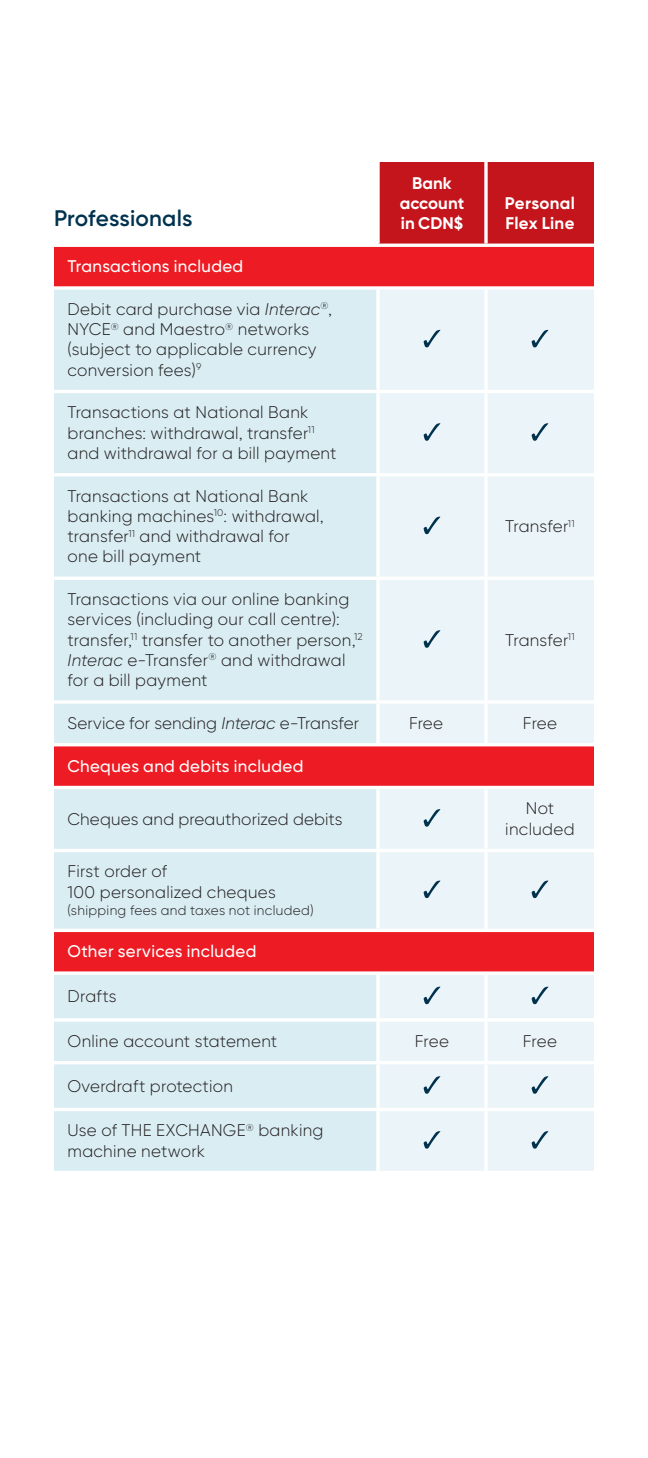
<style>
.page{position:relative;width:648px;height:1458px;background:#fff}
.page>*{position:absolute;margin:0;border:0;box-sizing:border-box;transform-origin:0 0}
.t1{font:600 22.5px "Gilroy BN";letter-spacing:.005em;color:#00324e}
.t2{font:300 16.88px/20.2px "Gilroy BN";letter-spacing:.015em;color:#231f20}
.t3{font:500 16.88px "Gilroy BN";letter-spacing:.02em;color:#fff}
.t4{font:700 16.88px/20.2px "Gilroy BN";letter-spacing:.005em;color:#fff;text-align:center}
.t5{font:300 13.5px "Gilroy BN";letter-spacing:.025em;color:#231f20}
.s1{font-style:italic}
</style>
<div class="page">
<div style="left:380px;top:162px;width:214px;height:82px;background:#c4151c"></div>
<div style="left:54px;top:245px;width:540px;height:43px;background:#ed1c24"></div>
<div style="left:54px;top:290px;width:322px;height:881px;background:#d9edf3"></div>
<div style="left:380px;top:290px;width:214px;height:881px;background:#ebf5f9"></div>
<svg style="left:54px;top:746px;width:540px;height:225px;background:#e5a2a8"></svg>
<svg style="left:54px;top:286px;width:324px;height:4px"></svg>
<svg style="left:378px;top:286px;width:108px;height:2px"></svg>
<hr style="left:376px;top:290px;width:4px;height:100px;background:#f8fbfd">
<svg style="left:486px;top:286px;width:108px;height:2px"></svg>
<hr style="left:484px;top:290px;width:4px;height:100px;background:#fff">
<hr style="left:54px;top:390px;width:324px;height:3px;background:#fff">
<hr style="left:378px;top:390px;width:108px;height:3px;background:#fff">
<hr style="left:376px;top:393px;width:4px;height:80px;background:#f8fbfd">
<hr style="left:486px;top:390px;width:108px;height:3px;background:#fff">
<hr style="left:484px;top:393px;width:4px;height:80px;background:#fff">
<hr style="left:54px;top:473px;width:324px;height:3px;background:#fff">
<hr style="left:378px;top:473px;width:108px;height:3px;background:#fff">
<hr style="left:376px;top:476px;width:4px;height:101px;background:#f8fbfd">
<hr style="left:486px;top:473px;width:108px;height:3px;background:#fff">
<hr style="left:484px;top:476px;width:4px;height:101px;background:#f8fbfd">
<hr style="left:54px;top:577px;width:324px;height:3px;background:#fff">
<hr style="left:378px;top:577px;width:108px;height:3px;background:#fff">
<hr style="left:486px;top:577px;width:108px;height:3px;background:#fff">
<hr style="left:484px;top:580px;width:4px;height:120px;background:#fff">
<hr style="left:54px;top:700px;width:324px;height:4px;background:#fff">
<hr style="left:378px;top:700px;width:108px;height:4px;background:#fff">
<hr style="left:486px;top:700px;width:108px;height:4px;background:#fff">
<hr style="left:484px;top:704px;width:4px;height:39px;background:#fff">
<hr style="left:54px;top:743px;width:324px;height:3px;background:#fff">
<hr style="left:378px;top:743px;width:108px;height:3px;background:#fff">
<hr style="left:486px;top:743px;width:108px;height:3px;background:#fff">
<hr style="left:54px;top:786px;width:324px;height:3px;background:#fff">
<hr style="left:378px;top:786px;width:108px;height:3px;background:#fff">
<hr style="left:376px;top:789px;width:4px;height:60px;background:#f8fbfd">
<hr style="left:486px;top:786px;width:108px;height:3px;background:#fff">
<hr style="left:484px;top:789px;width:4px;height:60px;background:#fff">
<hr style="left:54px;top:849px;width:324px;height:3px;background:#fff">
<hr style="left:378px;top:849px;width:108px;height:3px;background:#fff">
<hr style="left:376px;top:852px;width:4px;height:77px;background:#f8fbfd">
<hr style="left:486px;top:849px;width:108px;height:3px;background:#fff">
<hr style="left:484px;top:852px;width:4px;height:77px;background:#fff">
<hr style="left:54px;top:929px;width:324px;height:3px;background:#fff">
<hr style="left:378px;top:929px;width:108px;height:3px;background:#fff">
<hr style="left:486px;top:929px;width:108px;height:3px;background:#fff">
<svg style="left:54px;top:971px;width:324px;height:4px"></svg>
<svg style="left:378px;top:971px;width:108px;height:4px"></svg>
<svg style="left:486px;top:971px;width:108px;height:4px"></svg>
<hr style="left:484px;top:975px;width:4px;height:43px;background:#fff">
<hr style="left:54px;top:1018px;width:324px;height:4px;background:#fff">
<hr style="left:378px;top:1018px;width:108px;height:4px;background:#fff">
<hr style="left:486px;top:1018px;width:108px;height:4px;background:#fff">
<hr style="left:484px;top:1022px;width:4px;height:39px;background:#fff">
<hr style="left:54px;top:1061px;width:324px;height:3px;background:#fff">
<hr style="left:378px;top:1061px;width:108px;height:3px;background:#fff">
<hr style="left:376px;top:1064px;width:4px;height:44px;background:#f8fbfd">
<hr style="left:486px;top:1061px;width:108px;height:3px;background:#fff">
<hr style="left:484px;top:1064px;width:4px;height:44px;background:#fff">
<hr style="left:54px;top:1108px;width:324px;height:3px;background:#fff">
<hr style="left:378px;top:1108px;width:108px;height:3px;background:#fff">
<hr style="left:376px;top:1111px;width:4px;height:60px;background:#f8fbfd">
<hr style="left:486px;top:1108px;width:108px;height:3px;background:#fff">
<hr style="left:484px;top:1111px;width:4px;height:60px;background:#fff">
<svg style="left:378px;top:162px;width:2px;height:82px"></svg>
<svg style="left:484px;top:162px;width:4px;height:82px"></svg>
<hr style="left:54px;top:244px;width:324px;height:3px;background:#fff">
<hr style="left:378px;top:244px;width:108px;height:3px;background:#fff">
<hr style="left:486px;top:244px;width:108px;height:3px;background:#fff">
<svg style="left:424px;top:330px;width:16px;height:17px"></svg>
<svg style="left:532px;top:330px;width:16px;height:17px"></svg>
<svg style="left:424px;top:423px;width:16px;height:18px"></svg>
<svg style="left:532px;top:423px;width:16px;height:18px"></svg>
<svg style="left:424px;top:517px;width:16px;height:17px"></svg>
<svg style="left:424px;top:630px;width:16px;height:18px"></svg>
<svg style="left:424px;top:809px;width:16px;height:18px"></svg>
<svg style="left:424px;top:881px;width:16px;height:17px"></svg>
<svg style="left:532px;top:881px;width:16px;height:17px"></svg>
<svg style="left:424px;top:987px;width:16px;height:17px"></svg>
<svg style="left:532px;top:987px;width:16px;height:17px"></svg>
<svg style="left:424px;top:1076px;width:16px;height:18px"></svg>
<svg style="left:532px;top:1076px;width:16px;height:18px"></svg>
<svg style="left:424px;top:1131px;width:16px;height:18px"></svg>
<svg style="left:532px;top:1131px;width:16px;height:18px"></svg>
<h1 class="t1" style="left:54px;top:205px;width:140px">Professionals</h1>
<p class="t3" style="left:68px;top:256px;width:177px">Transactions included</p>
<p class="t2" style="left:67px;top:299px;width:266px">Debit card purchase via <span class="s1">Interac</span><sup>®</sup>,<br>NYCE<sup>®</sup> and Maestro<sup>®</sup> networks (subject to applicable currency conversion fees)<sup>9</sup></p>
<p class="t2" style="left:68px;top:402px;width:271px">Transactions at National Bank branches: withdrawal, transfer<sup>11 </sup>and withdrawal for a bill payment</p>
<p class="t2" style="left:68px;top:486px;width:258px">Transactions at National Bank banking machines<sup>10</sup>: withdrawal, transfer<sup>11</sup> and withdrawal for one bill payment</p>
<p class="t2" style="left:67px;top:589px;width:297px">Transactions via our online banking services (including our call centre): transfer,<sup>11</sup> transfer to another person,<sup>12<br></sup><span class="s1">Interac</span> e-Transfer<sup>®</sup> and withdrawal for a bill payment</p>
<p class="t4" style="left:400px;top:173px;width:66px">Bank account in CDN$</p>
<p class="t4" style="left:505px;top:193px;width:72px;text-align:left">Personal<br>Flex Line</p>
<p class="t2" style="left:505px;top:516px;width:71px">Transfer<sup>11</sup></p>
<p class="t2" style="left:505px;top:630px;width:71px">Transfer<sup>11</sup></p>
<p class="t2" style="left:68px;top:713px;width:293px">Service for sending <span class="s1">Interac</span> e-Transfer</p>
<p class="t2" style="left:409px;top:713px;width:36px">Free</p>
<p class="t2" style="left:523px;top:713px;width:36px">Free</p>
<p class="t3" style="left:68px;top:755px;width:237px">Cheques and debits included</p>
<p class="t2" style="left:68px;top:808px;width:277px">Cheques and preauthorized debits</p>
<p class="t2" style="left:505px;top:798px;width:71px;text-align:center">Not included</p>
<p class="t2" style="left:68px;top:861px;width:210px">First order of<br>100 personalized cheques</p>
<p class="t5" style="left:68px;top:902px;width:248px">(shipping fees and taxes not included)</p>
<p class="t3" style="left:68px;top:941px;width:190px">Other services included</p>
<p class="t2" style="left:68px;top:986px;width:51px">Drafts</p>
<p class="t2" style="left:68px;top:1031px;width:211px">Online account statement</p>
<p class="t2" style="left:415px;top:1031px;width:36px">Free</p>
<p class="t2" style="left:523px;top:1031px;width:36px">Free</p>
<p class="t2" style="left:67px;top:1076px;width:167px">Overdraft protection</p>
<p class="t2" style="left:67px;top:1120px;width:258px">Use of THE EXCHANGE<sup>®</sup> banking machine network</p>
</div>
